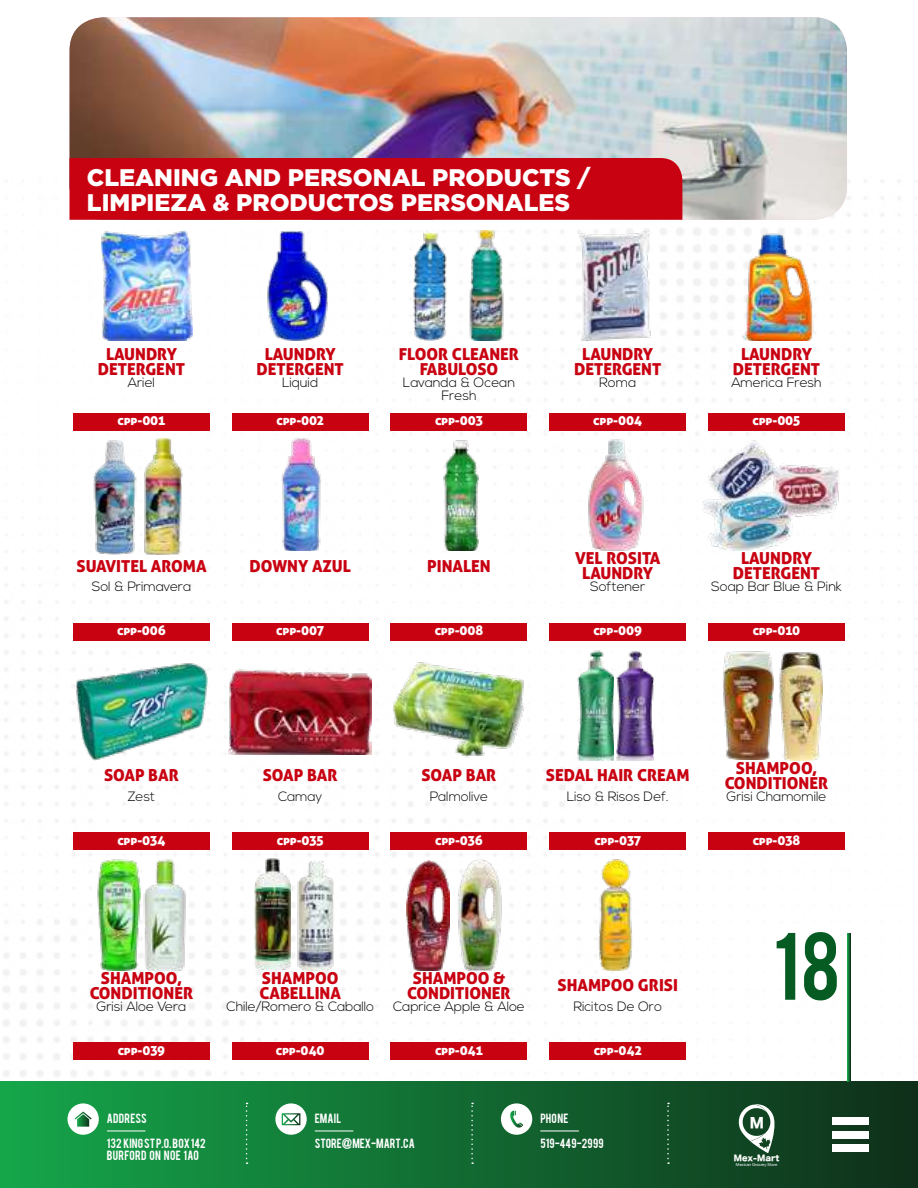
<style>
.page{position:relative;width:918px;height:1188px;background:#fff}
.page>*{position:absolute;margin:0;border:0;box-sizing:border-box;transform-origin:0 0}
.t1{font:75px "Bebas";color:#055b22}
.t2{font:900 24px/25.5px "Gotham";color:#fff}
.t3{font:16.5px/15px "Aller Display";color:#c90212;text-align:center}
.t4{font:13.8px "Hira Kaku Std N W8";color:#fff}
.t5{font:300 13.5px/13.5px "Nexa";letter-spacing:-.01em;color:#000;text-align:center}
.t6{font:13.5px "Aller Display";letter-spacing:-.01em;color:#fff}
.t7{font:10.5px/12.6px "Bebas";color:#fff}
.t8{font:10.5px "Bebas";letter-spacing:.02em;color:#fff}
.t9{font:8.1px "Hira Kaku Std N W8";color:#fff}
.t10{font:4.05px "Helvetica Neue";color:#fff}
</style>
<div class="page">
<img style="left:0;top:170px;width:918px;height:912px">
<img style="left:70px;top:17px;width:777px;height:203px">
<div style="left:70px;top:158px;width:612px;height:62px;background:#c90212"></div>
<div style="left:0;top:1082px;width:918px;height:106px;background:linear-gradient(to right,#15a64a,#11311b)"></div>
<div style="left:67px;top:1103px;width:32px;height:32px;background:#fff;border-radius:50%"></div>
<svg style="left:275px;top:1103px;width:32px;height:32px"></svg>
<svg style="left:246px;top:1103px;width:2px;height:61px"></svg>
<svg style="left:471px;top:1103px;width:2px;height:61px"></svg>
<svg style="left:667px;top:1103px;width:2px;height:61px"></svg>
<svg style="left:847px;top:933px;width:3px;height:149px"></svg>
<svg style="left:282px;top:1113px;width:18px;height:12px"></svg>
<svg style="left:75px;top:1112px;width:17px;height:15px"></svg>
<hr style="left:315px;top:1131px;width:38px;height:1px;background:#fff">
<hr style="left:107px;top:1131px;width:38px;height:1px;background:#fff">
<div style="left:501px;top:1103px;width:31px;height:32px;background:#fff;border-radius:50%"></div>
<svg style="left:510px;top:1111px;width:13px;height:17px"></svg>
<hr style="left:540px;top:1131px;width:39px;height:1px;background:#fff">
<div style="left:832px;top:1117px;width:36px;height:8px;background:#fff"></div>
<div style="left:832px;top:1131px;width:36px;height:7px;background:#fff"></div>
<div style="left:832px;top:1145px;width:36px;height:7px;background:#fff"></div>
<svg style="left:738px;top:1104px;width:38px;height:49px"></svg>
<img style="left:101px;top:230px;width:91px;height:111px">
<div style="left:73px;top:413px;width:137px;height:17px;background:#c90212"></div>
<img style="left:267px;top:230px;width:61px;height:111px">
<div style="left:232px;top:413px;width:136px;height:17px;background:#c90212"></div>
<img style="left:404px;top:230px;width:110px;height:111px">
<div style="left:391px;top:413px;width:136px;height:17px;background:#c90212"></div>
<img style="left:571px;top:230px;width:88px;height:111px">
<div style="left:550px;top:413px;width:136px;height:17px;background:#c90212"></div>
<img style="left:718px;top:230px;width:117px;height:111px">
<div style="left:708px;top:413px;width:137px;height:17px;background:#c90212"></div>
<img style="left:93px;top:438px;width:95px;height:117px">
<div style="left:73px;top:623px;width:137px;height:17px;background:#c90212"></div>
<img style="left:239px;top:438px;width:123px;height:113px">
<div style="left:232px;top:623px;width:136px;height:17px;background:#c90212"></div>
<img style="left:443px;top:439px;width:36px;height:112px">
<div style="left:391px;top:623px;width:136px;height:17px;background:#c90212"></div>
<img style="left:562px;top:438px;width:110px;height:113px">
<div style="left:550px;top:623px;width:136px;height:17px;background:#c90212"></div>
<img style="left:703px;top:438px;width:141px;height:113px">
<div style="left:708px;top:623px;width:137px;height:17px;background:#c90212"></div>
<img style="left:75px;top:663px;width:133px;height:97px">
<div style="left:73px;top:833px;width:137px;height:17px;background:#c90212"></div>
<img style="left:229px;top:668px;width:143px;height:87px">
<div style="left:232px;top:833px;width:136px;height:17px;background:#c90212"></div>
<img style="left:385px;top:650px;width:148px;height:110px">
<div style="left:391px;top:833px;width:136px;height:17px;background:#c90212"></div>
<img style="left:575px;top:650px;width:38px;height:110px">
<img style="left:616px;top:650px;width:38px;height:110px">
<div style="left:550px;top:833px;width:136px;height:17px;background:#c90212"></div>
<img style="left:722px;top:650px;width:51px;height:109px">
<img style="left:778px;top:652px;width:45px;height:108px">
<div style="left:708px;top:833px;width:137px;height:17px;background:#c90212"></div>
<img style="left:97px;top:859px;width:40px;height:111px">
<img style="left:137px;top:859px;width:51px;height:111px">
<div style="left:73px;top:1043px;width:137px;height:17px;background:#c90212"></div>
<img style="left:254px;top:859px;width:36px;height:111px">
<img style="left:294px;top:861px;width:47px;height:109px">
<div style="left:232px;top:1043px;width:136px;height:17px;background:#c90212"></div>
<img style="left:407px;top:861px;width:42px;height:109px">
<img style="left:453px;top:859px;width:54px;height:111px">
<div style="left:391px;top:1043px;width:136px;height:17px;background:#c90212"></div>
<img style="left:559px;top:859px;width:112px;height:111px">
<div style="left:550px;top:1043px;width:136px;height:17px;background:#c90212"></div>
<h2 class="t2" style="left:87px;top:164px;width:505px">CLEANING AND PERSONAL PRODUCTS /<br>LIMPIEZA &amp; PRODUCTOS PERSONALES</h2>
<p class="t3" style="left:98px;top:346px;width:89px">LAUNDRY<br>DETERGENT</p>
<p class="t5" style="left:128px;top:376px;width:29px">Ariel</p>
<p class="t6" style="left:118px;top:412px;width:49px">cpp-001</p>
<p class="t3" style="left:257px;top:346px;width:89px">LAUNDRY<br>DETERGENT</p>
<p class="t5" style="left:282px;top:376px;width:38px">Liquid</p>
<p class="t6" style="left:276px;top:412px;width:49px">cpp-002</p>
<p class="t3" style="left:399px;top:346px;width:122px">FLOOR CLEANER<br>FABULOSO</p>
<p class="t5" style="left:403px;top:376px;width:114px">Lavanda &amp; Ocean<br>Fresh</p>
<p class="t6" style="left:435px;top:412px;width:49px">cpp-003</p>
<p class="t3" style="left:574px;top:346px;width:89px">LAUNDRY<br>DETERGENT</p>
<p class="t5" style="left:599px;top:376px;width:39px">Roma</p>
<p class="t6" style="left:593px;top:412px;width:51px">cpp-004</p>
<p class="t3" style="left:733px;top:346px;width:89px">LAUNDRY<br>DETERGENT</p>
<p class="t5" style="left:731px;top:376px;width:92px">America Fresh</p>
<p class="t6" style="left:753px;top:412px;width:49px">cpp-005</p>
<p class="t3" style="left:76px;top:558px;width:132px">SUAVITEL AROMA</p>
<p class="t5" style="left:92px;top:580px;width:101px">Sol &amp; Primavera</p>
<p class="t6" style="left:117px;top:622px;width:50px">cpp-006</p>
<p class="t3" style="left:249px;top:558px;width:103px">DOWNY AZUL</p>
<p class="t6" style="left:276px;top:622px;width:49px">cpp-007</p>
<p class="t3" style="left:427px;top:558px;width:65px">PINALEN</p>
<p class="t6" style="left:435px;top:622px;width:50px">cpp-008</p>
<p class="t3" style="left:575px;top:550px;width:87px">VEL ROSITA<br>LAUNDRY</p>
<p class="t5" style="left:590px;top:580px;width:57px">Softener</p>
<p class="t6" style="left:593px;top:622px;width:50px">cpp-009</p>
<p class="t3" style="left:733px;top:550px;width:89px">LAUNDRY<br>DETERGENT</p>
<p class="t5" style="left:711px;top:580px;width:132px">Soap Bar Blue &amp; Pink</p>
<p class="t6" style="left:753px;top:622px;width:49px">cpp-010</p>
<p class="t3" style="left:104px;top:768px;width:76px">SOAP BAR</p>
<p class="t5" style="left:128px;top:790px;width:29px">Zest</p>
<p class="t6" style="left:117px;top:832px;width:50px">cpp-034</p>
<p class="t3" style="left:263px;top:768px;width:76px">SOAP BAR</p>
<p class="t5" style="left:278px;top:790px;width:46px">Camay</p>
<p class="t6" style="left:277px;top:832px;width:49px">cpp-035</p>
<p class="t3" style="left:422px;top:768px;width:76px">SOAP BAR</p>
<p class="t5" style="left:430px;top:790px;width:60px">Palmolive</p>
<p class="t6" style="left:435px;top:832px;width:49px">cpp-036</p>
<p class="t3" style="left:546px;top:768px;width:146px">SEDAL HAIR CREAM</p>
<p class="t5" style="left:567px;top:790px;width:103px">Liso &amp; Risos Def.</p>
<p class="t6" style="left:594px;top:832px;width:48px">cpp-037</p>
<p class="t3" style="left:90px;top:970px;width:105px">SHAMPOO,<br>CONDITIONER</p>
<p class="t5" style="left:97px;top:1000px;width:91px">Grisi Aloe Vera</p>
<p class="t6" style="left:118px;top:1041px;width:49px">cpp-039</p>
<p class="t3" style="left:259px;top:970px;width:83px;text-align:left">SHAMPOO<br>CABELLINA</p>
<p class="t5" style="left:226px;top:1000px;width:149px">Chile/Romero &amp; Caballo</p>
<p class="t6" style="left:276px;top:1041px;width:50px">cpp-040</p>
<p class="t3" style="left:407px;top:970px;width:105px">SHAMPOO &amp;<br>CONDITIONER</p>
<p class="t5" style="left:393px;top:1000px;width:133px">Caprice Apple &amp; Aloe</p>
<p class="t6" style="left:435px;top:1041px;width:50px">cpp-041</p>
<p class="t3" style="left:557px;top:978px;width:122px">SHAMPOO GRISI</p>
<p class="t5" style="left:574px;top:1000px;width:90px">Ricitos De Oro</p>
<p class="t6" style="left:594px;top:1041px;width:50px">cpp-042</p>
<p class="t8" style="left:107px;top:1110px;width:41px">ADDRESS</p>
<p class="t7" style="left:107px;top:1136px;width:100px">132 KING ST P.O. BOX 142<br>BURFORD ON N0E 1A0</p>
<p class="t7" style="left:315px;top:1111px;width:28px">EMAIL</p>
<p class="t7" style="left:315px;top:1136px;width:101px">STORE@MEX-MART.CA</p>
<p class="t7" style="left:540px;top:1111px;width:30px">PHONE</p>
<p class="t7" style="left:540px;top:1136px;width:65px">519-449-2999</p>
<p class="t3" style="left:725px;top:760px;width:105px">SHAMPOO,<br>CONDITIONER</p>
<p class="t5" style="left:727px;top:790px;width:102px">Grisi Chamomile</p>
<p class="t6" style="left:753px;top:832px;width:49px">cpp-038</p>
<h1 class="t1" style="left:773px;top:912px;width:69px">18</h1>
<p class="t4" style="left:750px;top:1115px;width:16px">M</p>
<p class="t9" style="left:734px;top:1153px;width:47px">Mex-Mart</p>
<p class="t10" style="left:736px;top:1162px;width:43px">Mexican Grocery Store</p>
</div>
